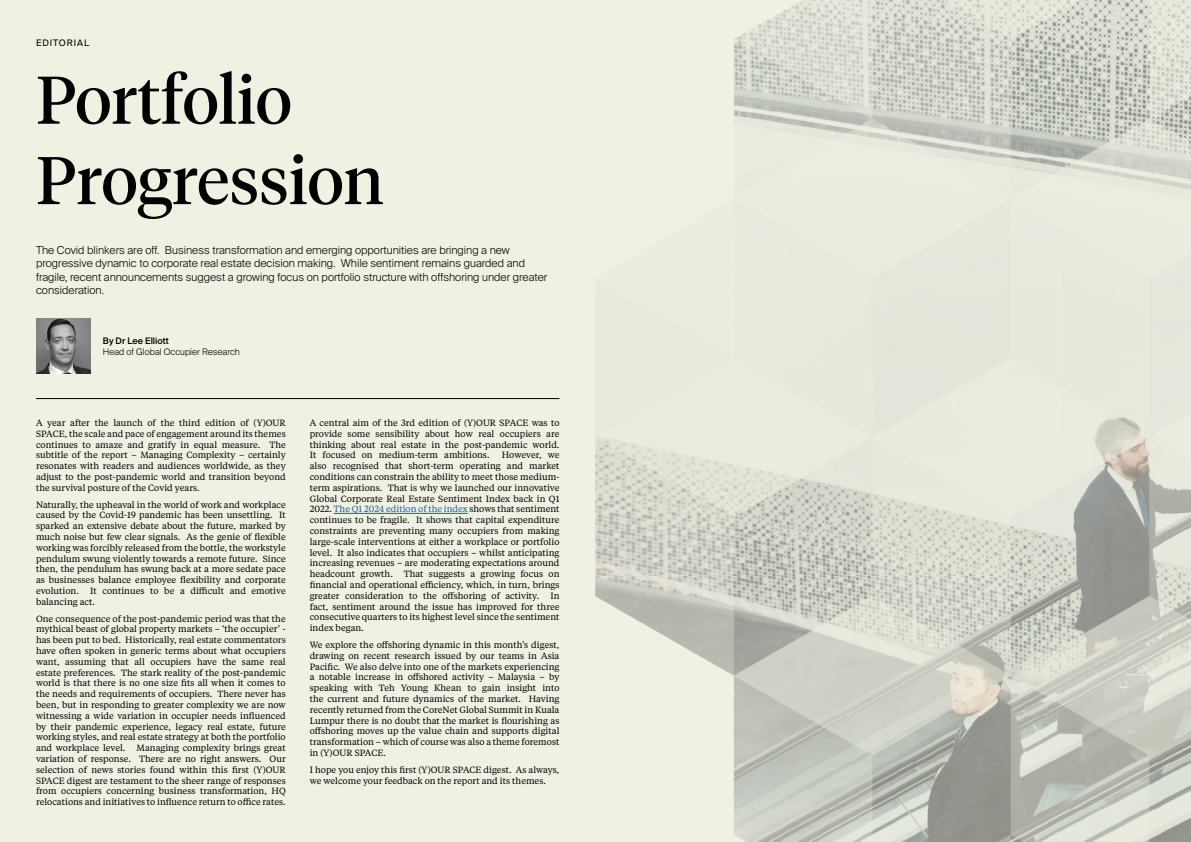
<style>
.page{position:relative;width:1191px;height:842px;background:#fff}
.page>*{position:absolute;margin:0;border:0;box-sizing:border-box;transform-origin:0 0}
.t1{font:67px/80.4px "Tiempos Headline";color:#000}
.t2{font:300 11px/13.2px "Suisse Intl";color:#000}
.t3{font:9px/10.8px "Tiempos Text";color:#000;text-align:justify}
.t4{font:300 9px "Suisse Intl";color:#000}
.t5{font:500 9px "Suisse Intl";color:#000}
.t6{font:9px "Suisse Intl";letter-spacing:.1em;color:#000}
.s1{color:#215e9e}
</style>
<div class="page">
<div style="left:0;top:0;width:620px;height:842px;background:#f0f0e3"></div>
<hr style="left:334px;top:513px;width:134px;height:1px;background:#215e9e">
<img style="left:36px;top:319px;width:55px;height:55px">
<hr style="left:36px;top:398px;width:523px;height:1px;background:#000">
<img style="left:595px;top:0;width:596px;height:842px">
<p class="t6" style="left:36px;top:38px;width:55px">EDITORIAL</p>
<h1 class="t1" style="left:36px;top:57px;width:349px">Portfolio<br>Progression</h1>
<p class="t2" style="left:36px;top:244px;width:513px">The Covid blinkers are off. Business transformation and emerging opportunities are bringing a new progressive dynamic to corporate real estate decision making. While sentiment remains guarded and fragile, recent announcements suggest a growing focus on portfolio structure with offshoring under greater consideration.</p>
<p class="t5" style="left:103px;top:336px;width:68px">By Dr Lee Elliott</p>
<p class="t4" style="left:103px;top:347px;width:138px">Head of Global Occupier Research</p>
<p class="t3" style="left:36px;top:417px;width:251px">A year after the launch of the third edition of (Y)OUR SPACE, the scale and pace of engagement around its themes continues to amaze and gratify in equal measure. The subtitle of the report – Managing Complexity – certainly resonates with readers and audiences worldwide, as they adjust to the post-pandemic world and transition beyond the survival posture of the Covid years.</p>
<p class="t3" style="left:36px;top:499px;width:251px">Naturally, the upheaval in the world of work and workplace caused by the Covid-19 pandemic has been unsettling. It sparked an extensive debate about the future, marked by much noise but few clear signals. As the genie of flexible working was forcibly released from the bottle, the workstyle pendulum swung violently towards a remote future. Since then, the pendulum has swung back at a more sedate pace as businesses balance employee flexibility and corporate evolution.</p>
<p class="t3" style="left:36px;top:585px;width:251px;text-indent:54px">It continues to be a difficult and emotive balancing act.</p>
<p class="t3" style="left:36px;top:613px;width:251px">One consequence of the post-pandemic period was that the mythical beast of global property markets – ‘the occupier’ - has been put to bed. Historically, real estate commentators have often spoken in generic terms about what occupiers want, assuming that all occupiers have the same real estate preferences. The stark reality of the post-pandemic world is that there is no one size fits all when it comes to the needs and requirements of occupiers. There never has been, but in responding to greater complexity we are now witnessing a wide variation in occupier needs influenced by their pandemic experience, legacy real estate, future working styles, and real estate strategy at both the portfolio and workplace level. Managing complexity brings great variation of response. There are no right answers. Our selection of news stories found within this first (Y)OUR SPACE digest are testament to the sheer range of responses from occupiers concerning business transformation, HQ relocations and initiatives to influence return to office rates.</p>
<p class="t3" style="left:310px;top:417px;width:251px">A central aim of the 3rd edition of (Y)OUR SPACE was to provide some sensibility about how real occupiers are thinking about real estate in the post-pandemic world.<br>It focused on medium-term ambitions.</p>
<p class="t3" style="left:310px;top:449px;width:251px;text-indent:192px">However, we also recognised that short-term operating and market conditions can constrain the ability to meet those medium&shy;term aspirations. That is why we launched our innovative Global Corporate Real Estate Sentiment Index back in Q1<br>2022. <span class="s1">The Q1 2024 edition of the index</span> shows that sentiment continues to be fragile. It shows that capital expenditure constraints are preventing many occupiers from making large-scale interventions at either a workplace or portfolio level. It also indicates that occupiers – whilst anticipating increasing revenues – are moderating expectations around headcount growth. That suggests a growing focus on financial and operational efficiency, which, in turn, brings greater consideration to the offshoring of activity. In fact, sentiment around the issue has improved for three consecutive quarters to its highest level since the sentiment index began.</p>
<p class="t3" style="left:310px;top:639px;width:251px">We explore the offshoring dynamic in this month’s digest, drawing on recent research issued by our teams in Asia Pacific. We also delve into one of the markets experiencing a notable increase in offshored activity – Malaysia – by speaking with Teh Young Khean to gain insight into the current and future dynamics of the market. Having recently returned from the CoreNet Global Summit in Kuala Lumpur there is no doubt that the market is flourishing as offshoring moves up the value chain and supports digital transformation – which of course was also a theme foremost in (Y)OUR SPACE.</p>
<p class="t3" style="left:310px;top:764px;width:251px">I hope you enjoy this first (Y)OUR SPACE digest. As always, we welcome your feedback on the report and its themes.</p>
</div>
